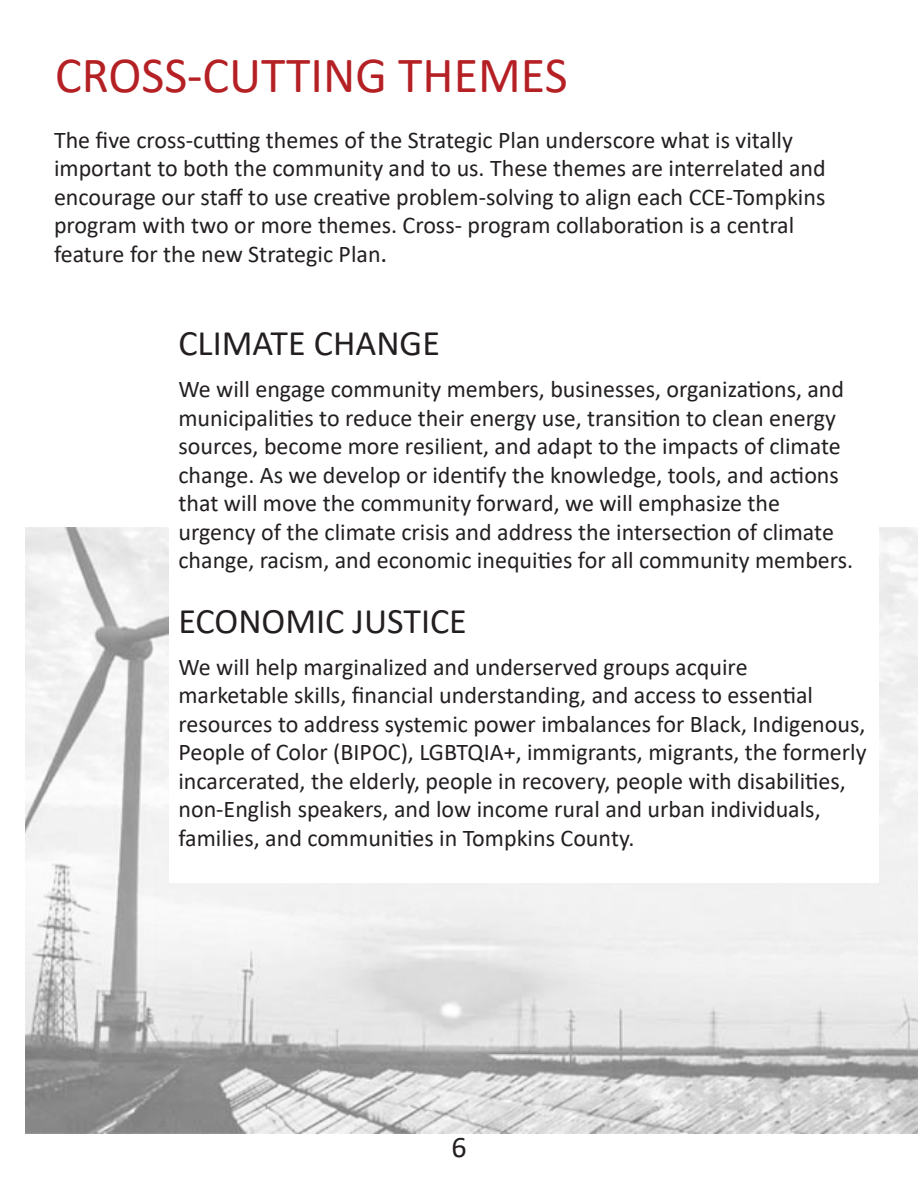
<style>
.page{position:relative;width:918px;height:1188px;background:#fff}
.page>*{position:absolute;margin:0;border:0;box-sizing:border-box;transform-origin:0 0}
.t1{font:51px "Calibri";color:#b52024}
.t2{font:36px "Calibri";color:#231f20}
.t3{font:30px "Calibri";color:#231f20}
.t4{font:24px/28.5px "Calibri";color:#231f20}
.s1{font-size:27px}
</style>
<div class="page">
<img style="left:26px;top:528px;width:892px;height:605px">
<div style="left:169px;top:366px;width:710px;height:517px;background:#fff"></div>
<p class="t1" style="left:55px;top:40px;width:514px">CROSS-CUTTING THEMES</p>
<p class="t4" style="left:54px;top:125px;width:773px">The five cross-cutting themes of the Strategic Plan underscore what is vitally important to both the community and to us. These themes are interrelated and encourage our staff to use creative problem-solving to align each CCE-Tompkins program with two or more themes. Cross- program collaboration is a central</p>
<p class="t4" style="left:54px;top:239px;width:335px">feature for the new Strategic Plan<span class="s1">.</span></p>
<p class="t2" style="left:178px;top:318px;width:263px">CLIMATE CHANGE</p>
<p class="t4" style="left:178px;top:375px;width:667px">We will engage community members, businesses, organizations, and municipalities to reduce their energy use, transition to clean energy sources, become more resilient, and adapt to the impacts of climate change. As we develop or identify the knowledge, tools, and actions that will move the community forward, we will emphasize the</p>
<p class="t4" style="left:178px;top:517px;width:676px">urgency of the climate crisis and address the intersection of climate change, racism, and economic inequities for all community members.</p>
<p class="t2" style="left:178px;top:596px;width:290px">ECONOMIC JUSTICE</p>
<p class="t4" style="left:178px;top:652px;width:571px">We will help marginalized and underserved groups acquire</p>
<p class="t4" style="left:178px;top:681px;width:690px">marketable skills, financial understanding, and access to essential resources to address systemic power imbalances for Black, Indigenous, People of Color (BIPOC), LGBTQIA+, immigrants, migrants, the formerly incarcerated, the elderly, people in recovery, people with disabilities, non-English speakers, and low income rural and urban individuals, families, and communities in Tompkins County.</p>
<p class="t3" style="left:451px;top:1126px;width:17px">6</p>
</div>
